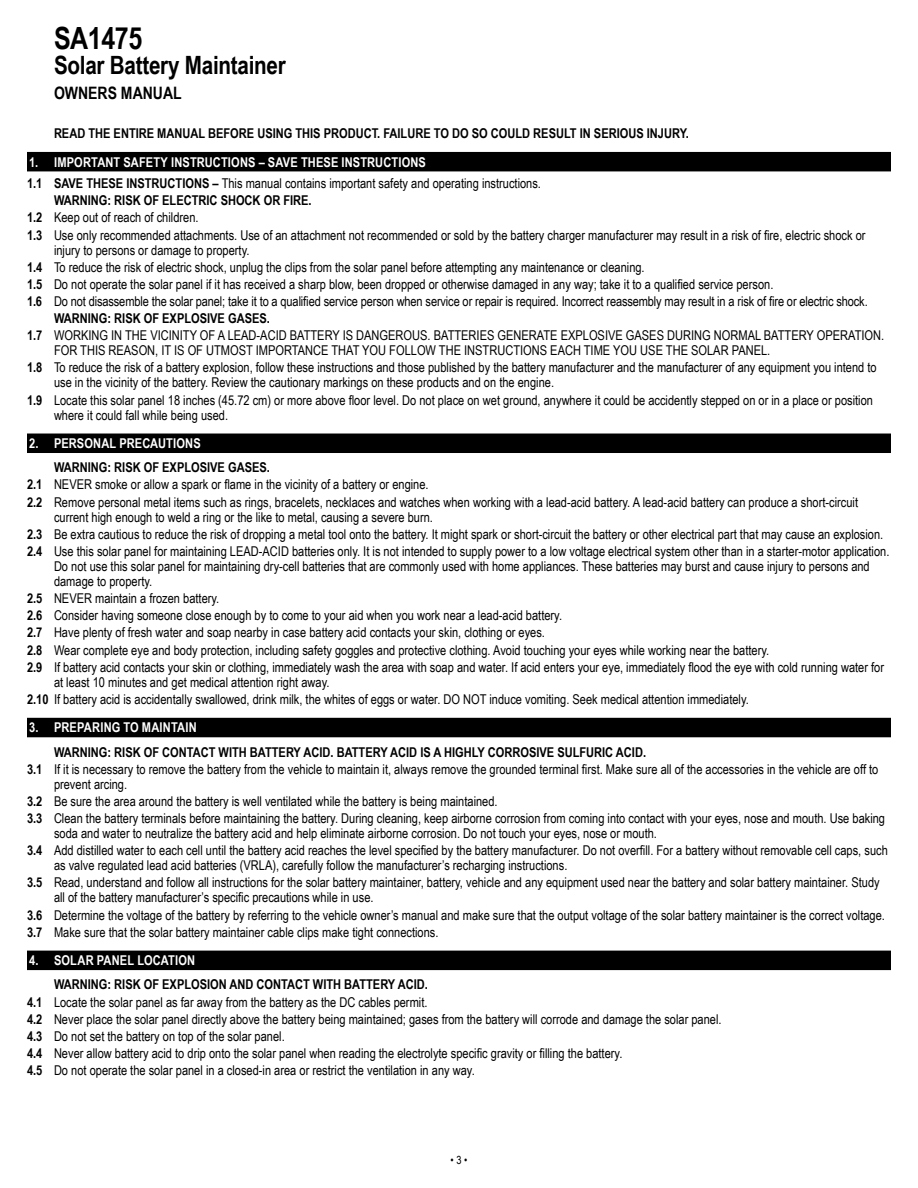
<style>
.page{position:relative;width:918px;height:1188px;background:#fff}
.page>*{position:absolute;margin:0;border:0;box-sizing:border-box;transform-origin:0 0}
.t1{font:700 30.6px "Arial Narrow";letter-spacing:-.015em;color:#000}
.t2{font:700 25.2px "Arial Narrow";letter-spacing:-.01em;color:#000}
.t3{font:700 17.1px "Arial Narrow";color:#000}
.t4{font:13.5px/17.1px "Arial Narrow";color:#000}
.t5{font:700 13.5px "Arial Narrow";color:#000}
.t6{font:700 13.5px "Arial Narrow";letter-spacing:.01em;color:#fff}
.t7{font:11.25px "Arial Narrow";color:#000}
.s1{font-weight:700;color:#fff}
.s2{font-weight:700}
</style>
<div class="page">
<div style="left:27px;top:152px;width:864px;height:19px;background:#000"></div>
<div style="left:27px;top:434px;width:864px;height:19px;background:#000"></div>
<div style="left:27px;top:718px;width:864px;height:19px;background:#000"></div>
<div style="left:27px;top:951px;width:864px;height:19px;background:#000"></div>
<h1 class="t1" style="left:54px;top:15px;width:90px">SA1475</h1>
<h2 class="t2" style="left:54px;top:47px;width:233px">Solar Battery Maintainer</h2>
<p class="t3" style="left:54px;top:80px;width:129px">OWNERS MANUAL</p>
<p class="t5" style="left:54px;top:123px;width:636px">READ THE ENTIRE MANUAL BEFORE USING THIS PRODUCT. FAILURE TO DO SO COULD RESULT IN SERIOUS INJURY.</p>
<p class="t4" style="left:27px;top:151px;width:516px;line-height:21.5px"><span class="s1">1. IMPORTANT SAFETY INSTRUCTIONS – SAVE THESE INSTRUCTIONS<br></span><span class="s2">1.1 SAVE THESE INSTRUCTIONS –</span> This manual contains important safety and operating instructions.</p>
<p class="t4" style="left:27px;top:191px;width:840px;text-indent:27px"><span class="s2">WARNING: RISK OF ELECTRIC SHOCK OR FIRE.<br>1.2</span> Keep out of reach of children.<br><span class="s2">1.3</span> Use only recommended attachments. Use of an attachment not recommended or sold by the battery charger manufacturer may result in a risk of fire, electric shock or</p>
<p class="t4" style="left:54px;top:241px;width:197px">injury to persons or damage to property.</p>
<p class="t4" style="left:27px;top:258px;width:619px"><span class="s2">1.4</span> To reduce the risk of electric shock, unplug the clips from the solar panel before attempting any maintenance or cleaning.</p>
<p class="t4" style="left:27px;top:275px;width:748px"><span class="s2">1.5</span> Do not operate the solar panel if it has received a sharp blow, been dropped or otherwise damaged in any way; take it to a qualified service person.</p>
<p class="t4" style="left:27px;top:292px;width:842px"><span class="s2">1.6</span> Do not disassemble the solar panel; take it to a qualified service person when service or repair is required. Incorrect reassembly may result in a risk of fire or electric shock.</p>
<p class="t5" style="left:54px;top:308px;width:217px">WARNING: RISK OF EXPLOSIVE GASES.</p>
<p class="t4" style="left:27px;top:327px;width:859px"><span class="s2">1.7</span> WORKING IN THE VICINITY OF A LEAD-ACID BATTERY IS DANGEROUS. BATTERIES GENERATE EXPLOSIVE GASES DURING NORMAL BATTERY OPERATION.</p>
<p class="t4" style="left:27px;top:342px;width:851px;text-indent:27px">FOR THIS REASON, IT IS OF UTMOST IMPORTANCE THAT YOU FOLLOW THE INSTRUCTIONS EACH TIME YOU USE THE SOLAR PANEL.<br><span class="s2">1.8</span> To reduce the risk of a battery explosion, follow these instructions and those published by the battery manufacturer and the manufacturer of any equipment you intend to</p>
<p class="t4" style="left:27px;top:374px;width:848px;text-indent:27px">use in the vicinity of the battery. Review the cautionary markings on these products and on the engine.<br><span class="s2">1.9</span> Locate this solar panel 18 inches (45.72 cm) or more above floor level. Do not place on wet ground, anywhere it could be accidently stepped on or in a place or position</p>
<p class="t4" style="left:54px;top:406px;width:176px">where it could fall while being used.</p>
<p class="t6" style="left:29px;top:433px;width:173px">2. PERSONAL PRECAUTIONS</p>
<p class="t4" style="left:27px;top:459px;width:833px;text-indent:27px"><span class="s2">WARNING: RISK OF EXPLOSIVE GASES.<br>2.1</span> NEVER smoke or allow a spark or flame in the vicinity of a battery or engine.<br><span class="s2">2.2</span> Remove personal metal items such as rings, bracelets, necklaces and watches when working with a lead-acid battery. A lead-acid battery can produce a short-circuit</p>
<p class="t4" style="left:27px;top:508px;width:864px;text-indent:27px">current high enough to weld a ring or the like to metal, causing a severe burn.<br><span class="s2">2.3</span> Be extra cautious to reduce the risk of dropping a metal tool onto the battery. It might spark or short-circuit the battery or other electrical part that may cause an explosion.<br><span class="s2">2.4</span> Use this solar panel for maintaining LEAD-ACID batteries only. It is not intended to supply power to a low voltage electrical system other than in a starter-motor application.</p>
<p class="t4" style="left:54px;top:558px;width:817px;line-height:15px">Do not use this solar panel for maintaining dry-cell batteries that are commonly used with home appliances. These batteries may burst and cause injury to persons and damage to property.</p>
<p class="t4" style="left:27px;top:589px;width:859px"><span class="s2">2.5</span> NEVER maintain a frozen battery.<br><span class="s2">2.6</span> Consider having someone close enough by to come to your aid when you work near a lead-acid battery.<br><span class="s2">2.7</span> Have plenty of fresh water and soap nearby in case battery acid contacts your skin, clothing or eyes.<br><span class="s2">2.8</span> Wear complete eye and body protection, including safety goggles and protective clothing. Avoid touching your eyes while working near the battery.<br><span class="s2">2.9</span> If battery acid contacts your skin or clothing, immediately wash the area with soap and water. If acid enters your eye, immediately flood the eye with cold running water for</p>
<p class="t4" style="left:27px;top:673px;width:723px;text-indent:27px">at least 10 minutes and get medical attention right away.<br><span class="s2">2.10</span> If battery acid is accidentally swallowed, drink milk, the whites of eggs or water. DO NOT induce vomiting. Seek medical attention immediately.</p>
<p class="t6" style="left:29px;top:717px;width:169px">3. PREPARING TO MAINTAIN</p>
<p class="t4" style="left:27px;top:743px;width:853px;text-indent:27px"><span class="s2">WARNING: RISK OF CONTACT WITH BATTERY ACID. BATTERY ACID IS A HIGHLY CORROSIVE SULFURIC ACID.<br>3.1</span> If it is necessary to remove the battery from the vehicle to maintain it, always remove the grounded terminal first. Make sure all of the accessories in the vehicle are off to</p>
<p class="t4" style="left:27px;top:775px;width:860px;text-indent:27px">prevent arcing.<br><span class="s2">3.2</span> Be sure the area around the battery is well ventilated while the battery is being maintained.<br><span class="s2">3.3</span> Clean the battery terminals before maintaining the battery. During cleaning, keep airborne corrosion from coming into contact with your eyes, nose and mouth. Use baking</p>
<p class="t4" style="left:27px;top:824px;width:862px;text-indent:27px">soda and water to neutralize the battery acid and help eliminate airborne corrosion. Do not touch your eyes, nose or mouth.<br><span class="s2">3.4</span> Add distilled water to each cell until the battery acid reaches the level specified by the battery manufacturer. Do not overfill. For a battery without removable cell caps, such</p>
<p class="t4" style="left:27px;top:856px;width:854px;text-indent:27px">as valve regulated lead acid batteries (VRLA), carefully follow the manufacturer’s recharging instructions.<br><span class="s2">3.5</span> Read, understand and follow all instructions for the solar battery maintainer, battery, vehicle and any equipment used near the battery and solar battery maintainer. Study</p>
<p class="t4" style="left:27px;top:889px;width:859px;text-indent:27px">all of the battery manufacturer’s specific precautions while in use.<br><span class="s2">3.6</span> Determine the voltage of the battery by referring to the vehicle owner’s manual and make sure that the output voltage of the solar battery maintainer is the correct voltage.<br><span class="s2">3.7</span> Make sure that the solar battery maintainer cable clips make tight connections.</p>
<p class="t6" style="left:29px;top:950px;width:168px">4. SOLAR PANEL LOCATION</p>
<p class="t4" style="left:27px;top:976px;width:696px;text-indent:27px"><span class="s2">WARNING: RISK OF EXPLOSION AND CONTACT WITH BATTERY ACID.<br>4.1</span> Locate the solar panel as far away from the battery as the DC cables permit.<br><span class="s2">4.2</span> Never place the solar panel directly above the battery being maintained; gases from the battery will corrode and damage the solar panel.<br><span class="s2">4.3</span> Do not set the battery on top of the solar panel.<br><span class="s2">4.4</span> Never allow battery acid to drip onto the solar panel when reading the electrolyte specific gravity or filling the battery.<br><span class="s2">4.5</span> Do not operate the solar panel in a closed-in area or restrict the ventilation in any way.</p>
<p class="t7" style="left:451px;top:1151px;width:18px">• 3 •</p>
</div>
